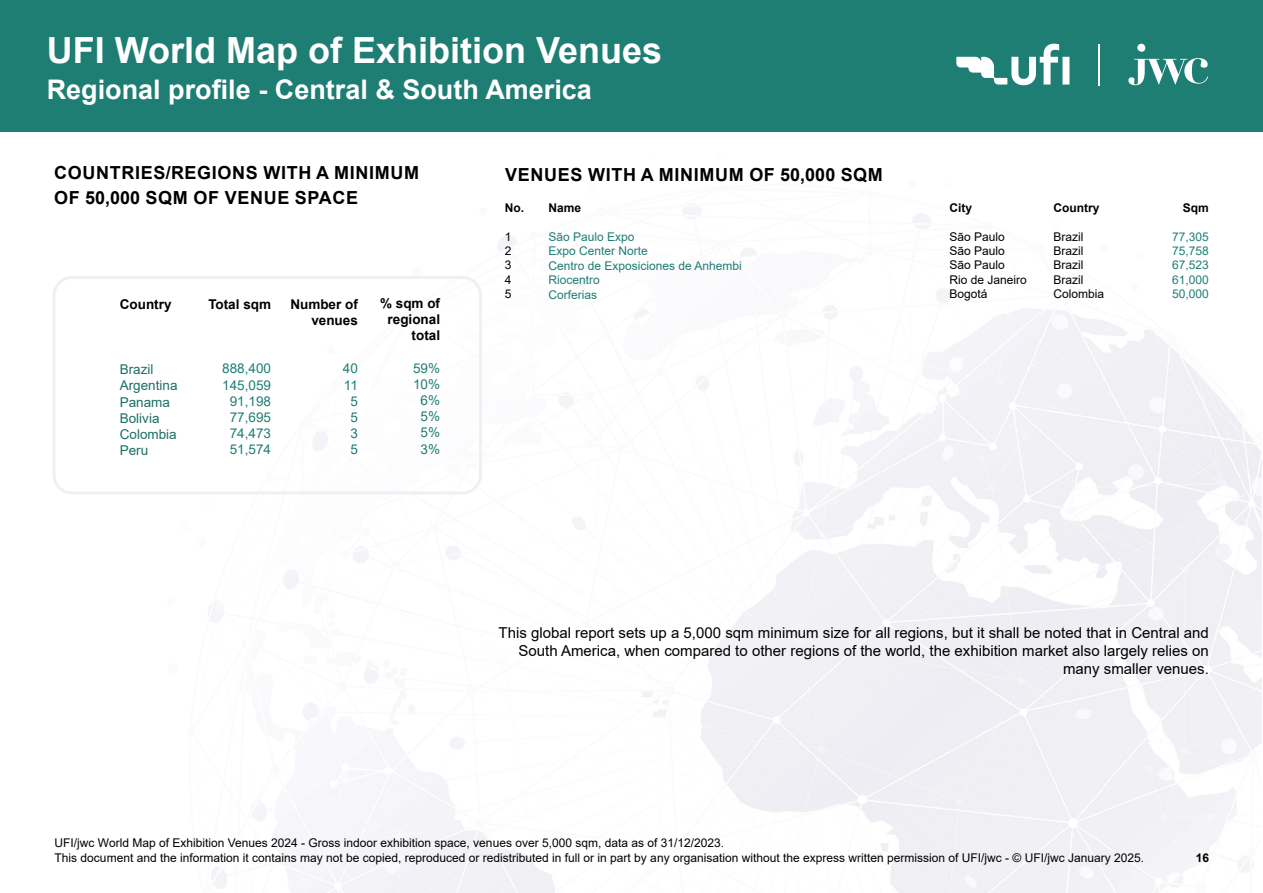
<style>
.page{position:relative;width:1263px;height:893px;background:#fff}
.page>*{position:absolute;margin:0;border:0;box-sizing:border-box;transform-origin:0 0}
.t1{font:700 36px "Arial";color:#fff}
.t2{font:700 27px "Arial";color:#fff}
.t3{font:700 18px/25.2px "Arial";letter-spacing:.035em;color:#000}
.t4{font:15px/18px "Arial";color:#000;text-align:right}
.t5{font:700 13.5px/16.2px "Arial";color:#000;text-align:right}
.t6{font:13.5px/16.2px "Arial";color:#1e7e74;text-align:center}
.t7{font:13.5px/16.2px "Arial";color:#1b6f66}
.t8{font:13.5px/16.2px "Arial";color:#207c71;text-align:center}
.t9{font:12px/14.4px "Arial";color:#000}
.t10{font:12px/14.4px "Arial";color:#1e7e74}
.t11{font:700 12px "Arial";color:#000}
.t12{font:700 12px "Arial";color:#000101}
.t13{font:12px/14.4px "Arial";color:#000101;text-align:justify}
</style>
<div class="page">
<img style="left:0;top:131px;width:1262px;height:762px">
<div style="left:0;top:0;width:1263px;height:131px;background:#1e7e74"></div>
<svg style="left:1128px;top:58px;width:80px;height:27px"></svg>
<div style="left:1137px;top:44px;width:8px;height:8px;background:#fff;border-radius:50%"></div>
<hr style="left:1099px;top:44px;width:1px;height:41px;background:#fff">
<svg style="left:956px;top:44px;width:113px;height:41px"></svg>
<div style="left:52px;top:276px;width:430px;height:218px;border:3px solid #f1eff4;border-radius:18px"></div>
<h1 class="t1" style="left:47px;top:25px;width:617px">UFI World Map of Exhibition Venues</h1>
<h2 class="t2" style="left:47px;top:71px;width:547px">Regional profile - Central &amp; South America</h2>
<h1 class="t1" style="left:57px;top:39px;width:182px">Thank You</h1>
<h3 class="t3" style="left:54px;top:160px;width:366px">COUNTRIES/REGIONS WITH A MINIMUM<br>OF 50,000 SQM OF VENUE SPACE</h3>
<p class="t5" style="left:120px;top:297px;width:53px">Country</p>
<p class="t7" style="left:120px;top:361px;width:59px">Brazil<br>Argentina<br>Panama<br>Bolivia<br>Colombia<br>Peru</p>
<p class="t5" style="left:208px;top:296px;width:64px">Total sqm</p>
<p class="t6" style="left:222px;top:361px;width:50px">888,400<br>145,059<br>91,198<br>77,695<br>74,473<br>51,574</p>
<p class="t5" style="left:290px;top:296px;width:69px">Number of venues</p>
<p class="t6" style="left:343px;top:361px;width:17px">40<br>11<br>5<br>5<br>3<br>5</p>
<p class="t5" style="left:380px;top:295px;width:62px">% sqm of regional total</p>
<p class="t8" style="left:413px;top:360px;width:29px">59%<br>10%<br>6%<br>5%<br>5%<br>3%</p>
<h3 class="t3" style="left:505px;top:162px;width:379px">VENUES WITH A MINIMUM OF 50,000 SQM</h3>
<p class="t12" style="left:505px;top:199px;width:21px">No.</p>
<p class="t13" style="left:505px;top:229px;width:8px">1<br>2<br>3<br>4<br>5</p>
<p class="t12" style="left:548px;top:200px;width:34px">Name</p>
<p class="t10" style="left:548px;top:229px;width:195px">São Paulo Expo<br>Expo Center Norte<br>Centro de Exposiciones de Anhembi<br>Riocentro<br>Corferias</p>
<p class="t11" style="left:949px;top:199px;width:24px">City</p>
<p class="t9" style="left:949px;top:229px;width:79px">São Paulo<br>São Paulo<br>São Paulo<br>Rio de Janeiro<br>Bogotá</p>
<p class="t11" style="left:1053px;top:199px;width:47px">Country</p>
<p class="t9" style="left:1053px;top:229px;width:52px">Brazil<br>Brazil<br>Brazil<br>Brazil<br>Colombia</p>
<p class="t11" style="left:1183px;top:199px;width:28px">Sqm</p>
<p class="t10" style="left:1172px;top:229px;width:38px;text-align:justify">77,305<br>75,758<br>67,523<br>61,000<br>50,000</p>
<p class="t4" style="left:498px;top:624px;width:712px">This global report sets up a 5,000 sqm minimum size for all regions, but it shall be noted that in Central and<br>South America, when compared to other regions of the world, the exhibition market also largely relies on many smaller venues.</p>
<p class="t9" style="left:55px;top:836px;width:1091px">UFI/jwc World Map of Exhibition Venues 2024 - Gross indoor exhibition space, venues over 5,000 sqm, data as of 31/12/2023.<br>This document and the information it contains may not be copied, reproduced or redistributed in full or in part by any organisation without the express written permission of UFI/jwc - © UFI/jwc January 2025.</p>
<p class="t11" style="left:1196px;top:849px;width:15px">16</p>
</div>
